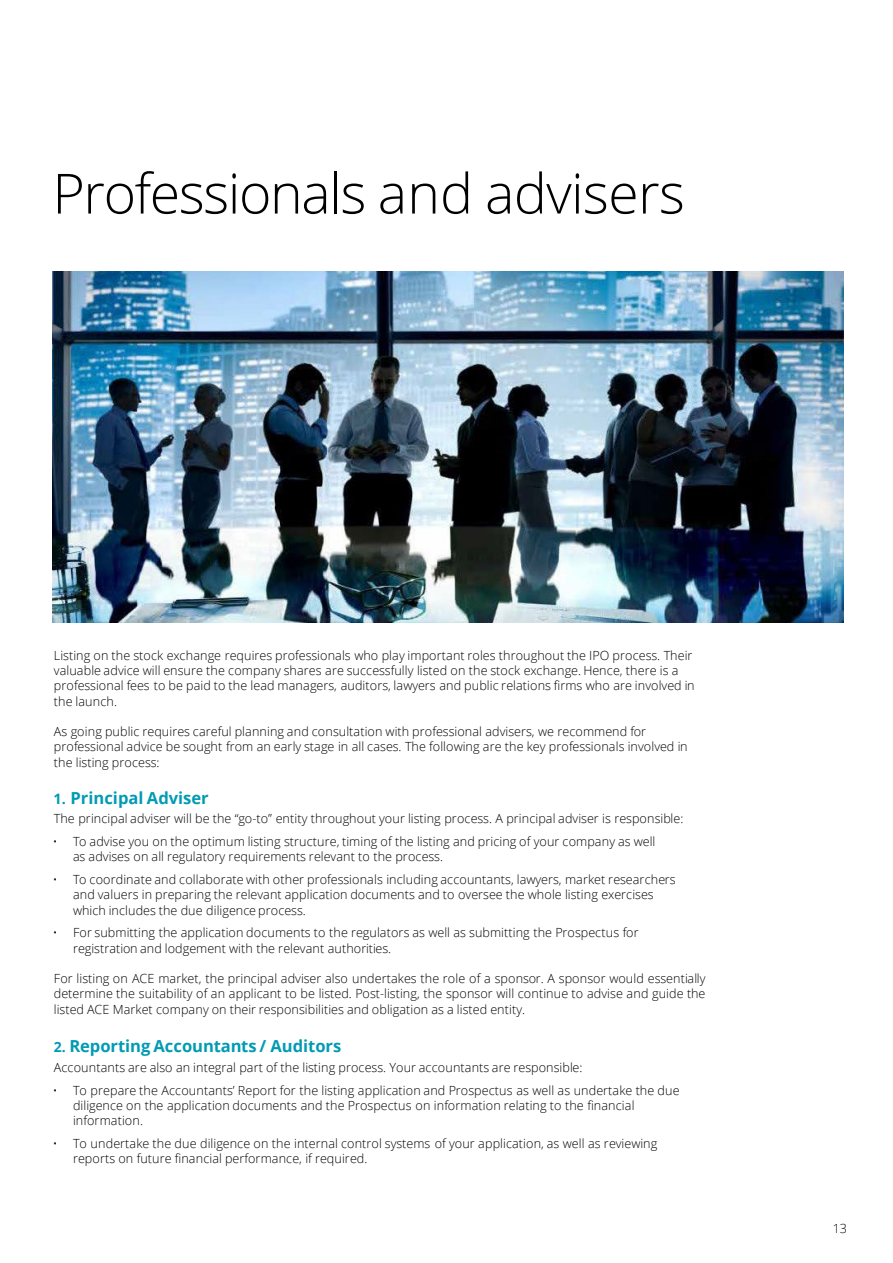
<style>
.page{position:relative;width:893px;height:1263px;background:#fff}
.page>*{position:absolute;margin:0;border:0;box-sizing:border-box;transform-origin:0 0}
.t1{font:300 55.5px "Open Sans";letter-spacing:-.025em;color:#000}
.t2{font:700 16.5px "Open Sans";color:#009bb3}
.t3{font:300 12.6px/15.3px "Open Sans";letter-spacing:.01em;color:#000}
.s1{font-size:14.4px}
.s2{font-size:14.1px}
</style>
<div class="page">
<img style="left:53px;top:271px;width:790px;height:351px">
<h2 class="t1" style="left:52px;top:155px;width:634px">Professionals and advisers</h2>
<p class="t3" style="left:54px;top:647px;width:642px">Listing on the stock exchange requires professionals who play important roles throughout the IPO process. Their valuable advice will ensure the company shares are successfully listed on the stock exchange. Hence, there is a professional fees to be paid to the lead managers, auditors, lawyers and public relations firms who are involved in the launch.</p>
<p class="t3" style="left:54px;top:724px;width:635px">As going public requires careful planning and consultation with professional advisers, we recommend for professional advice be sought from an early stage in all cases. The following are the key professionals involved in the listing process:</p>
<p class="t2" style="left:54px;top:786px;width:157px"><span class="s1">1.</span> Principal Adviser</p>
<p class="t3" style="left:54px;top:810px;width:631px">The principal adviser will be the “go-to” entity throughout your listing process. A principal adviser is responsible:</p>
<p class="t3" style="left:73px;top:833px;width:584px;text-indent:-20px">• To advise you on the optimum listing structure, timing of the listing and pricing of your company as well as advises on all regulatory requirements relevant to the process.</p>
<p class="t3" style="left:73px;top:871px;width:604px;text-indent:-20px">• To coordinate and collaborate with other professionals including accountants, lawyers, market researchers and valuers in preparing the relevant application documents and to oversee the whole listing exercises which includes the due diligence process.</p>
<p class="t3" style="left:73px;top:925px;width:567px;text-indent:-20px">• For submitting the application documents to the regulators as well as submitting the Prospectus for registration and lodgement with the relevant authorities.</p>
<p class="t3" style="left:54px;top:971px;width:653px;text-align:justify">For listing on ACE market, the principal adviser also undertakes the role of a sponsor. A sponsor would essentially determine the suitability of an applicant to be listed. Post-listing, the sponsor will continue to advise and guide the listed ACE Market company on their responsibilities and obligation as a listed entity.</p>
<p class="t2" style="left:54px;top:1035px;width:289px"><span class="s2">2.</span> Reporting Accountants / Auditors</p>
<p class="t3" style="left:54px;top:1059px;width:530px">Accountants are also an integral part of the listing process. Your accountants are responsible:</p>
<p class="t3" style="left:73px;top:1082px;width:608px;text-indent:-20px">• To prepare the Accountants’ Report for the listing application and Prospectus as well as undertake the due diligence on the application documents and the Prospectus on information relating to the financial information.</p>
<p class="t3" style="left:73px;top:1135px;width:586px;text-indent:-20px">• To undertake the due diligence on the internal control systems of your application, as well as reviewing reports on future financial performance, if required.</p>
<p class="t3" style="left:832px;top:1220px;width:16px">13</p>
</div>
